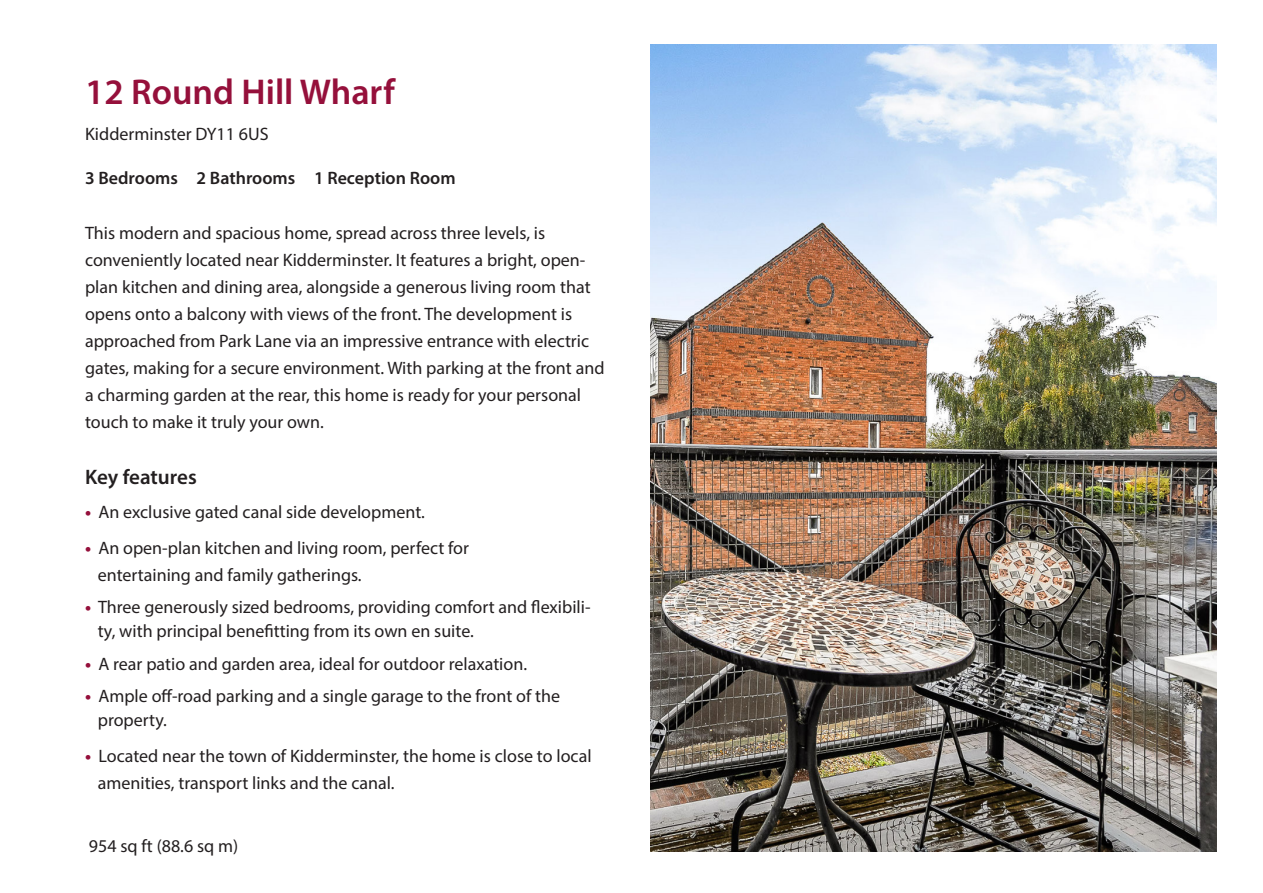
<style>
.page{position:relative;width:1263px;height:893px;background:#fff}
.page>*{position:absolute;margin:0;border:0;box-sizing:border-box;transform-origin:0 0}
.t1{font:600 36px "Myriad Pro";color:#95103b}
.t2{font:600 21px "Myriad Pro";letter-spacing:-.005em;color:#231f20}
.t3{font:18px/27px "Myriad Pro";color:#231f20}
.t4{font:600 18px "Myriad Pro";color:#231f20}
.s1{font-weight:700;color:#95103b}
</style>
<div class="page">
<img style="left:651px;top:44px;width:565px;height:808px">
<p class="t1" style="left:85px;top:69px;width:311px">12 Round Hill Wharf</p>
<p class="t3" style="left:85px;top:120px;width:185px">Kidderminster DY11 6US</p>
<p class="t4" style="left:85px;top:166px;width:372px">3 Bedrooms 2 Bathrooms 1 Reception Room</p>
<p class="t3" style="left:85px;top:219px;width:521px">This modern and spacious home, spread across three levels, is conveniently located near Kidderminster. It features a bright, open&shy;plan kitchen and dining area, alongside a generous living room that opens onto a balcony with views of the front. The development is approached from Park Lane via an impressive entrance with electric gates, making for a secure environment. With parking at the front and a charming garden at the rear, this home is ready for your personal touch to make it truly your own.</p>
<p class="t2" style="left:85px;top:463px;width:113px">Key features</p>
<p class="t3" style="left:85px;top:498px;width:341px"><span class="s1">•</span> An exclusive gated canal side development.</p>
<p class="t3" style="left:98px;top:534px;width:373px;text-indent:-13px"><span class="s1">•</span> An open-plan kitchen and living room, perfect for entertaining and family gatherings.</p>
<p class="t3" style="left:98px;top:595px;width:494px;line-height:24px;text-indent:-13px"><span class="s1">•</span> Three generously sized bedrooms, providing comfort and flexibili&shy;ty, with principal benefitting from its own en suite.</p>
<p class="t3" style="left:85px;top:650px;width:444px"><span class="s1">•</span> A rear patio and garden area, ideal for outdoor relaxation.</p>
<p class="t3" style="left:98px;top:684px;width:464px;line-height:24px;text-indent:-13px"><span class="s1">•</span> Ample off-road parking and a single garage to the front of the property.</p>
<p class="t3" style="left:98px;top:742px;width:495px;text-indent:-13px"><span class="s1">•</span> Located near the town of Kidderminster, the home is close to local amenities, transport links and the canal.</p>
<p class="t3" style="left:89px;top:832px;width:151px">954 sq ft (88.6 sq m)</p>
</div>
